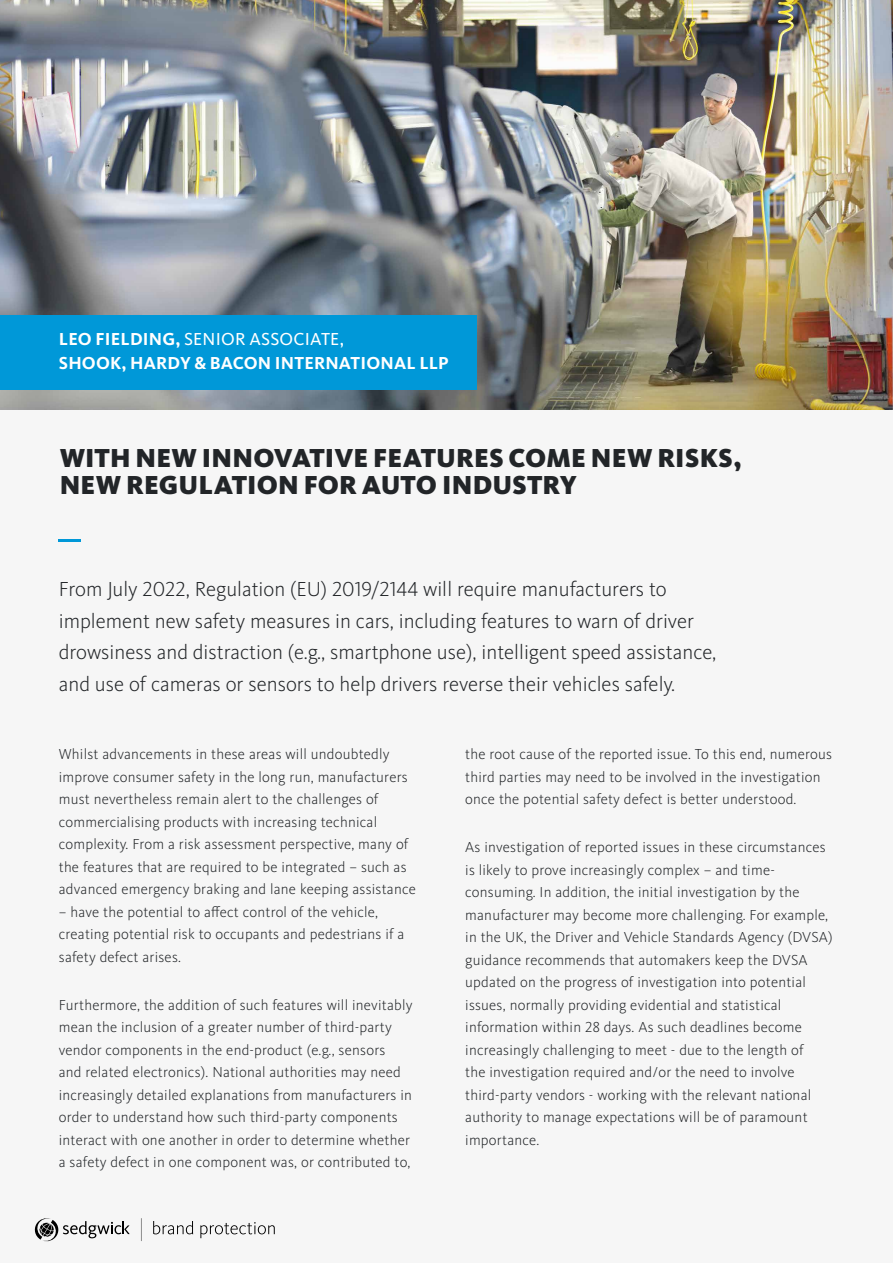
<style>
.page{position:relative;width:893px;height:1263px;background:#f6f6f6}
.page>*{position:absolute;margin:0;border:0;box-sizing:border-box;transform-origin:0 0}
.t1{font:900 27px/27px "Kievit OT";letter-spacing:.005em;color:#222528}
.t2{font:300 21px/31.5px "Kievit OT";color:#222528}
.t3{font:700 18px/24px "Kievit OT";letter-spacing:.01em;color:#fff}
.t4{font:300 15px/22.5px "Kievit OT";letter-spacing:.015em;color:#222528}
.s1{font-weight:400}
</style>
<div class="page">
<img style="left:0;top:0;width:893px;height:409px">
<div style="left:0;top:315px;width:476px;height:74px;background:#0098d8"></div>
<hr style="left:59px;top:539px;width:22px;height:3px;background:#0098d8">
<svg style="left:153px;top:1221px;width:40px;height:13px"></svg>
<svg style="left:200px;top:1222px;width:75px;height:16px"></svg>
<svg style="left:141px;top:1218px;width:1px;height:23px"></svg>
<svg style="left:34px;top:1218px;width:96px;height:24px"></svg>
<p class="t3" style="left:59px;top:327px;width:391px">LEO FIELDING, <span class="s1">SENIOR ASSOCIATE,<br></span>SHOOK, HARDY &amp; BACON INTERNATIONAL LLP</p>
<h1 class="t1" style="left:60px;top:445px;width:684px">WITH NEW INNOVATIVE FEATURES COME NEW RISKS,<br>NEW REGULATION FOR AUTO INDUSTRY</h1>
<p class="t2" style="left:59px;top:574px;width:659px">From July 2022, Regulation (EU) 2019/2144 will require manufacturers to implement new safety measures in cars, including features to warn of driver drowsiness and distraction (e.g., smartphone use), intelligent speed assistance, and use of cameras or sensors to help drivers reverse their vehicles safely.</p>
<p class="t4" style="left:59px;top:743px;width:359px">Whilst advancements in these areas will undoubtedly improve consumer safety in the long run, manufacturers must nevertheless remain alert to the challenges of commercialising products with increasing technical complexity. From a risk assessment perspective, many of the features that are required to be integrated – such as advanced emergency braking and lane keeping assistance</p>
<p class="t4" style="left:59px;top:901px;width:347px">– have the potential to affect control of the vehicle, creating potential risk to occupants and pedestrians if a safety defect arises.</p>
<p class="t4" style="left:59px;top:994px;width:355px">Furthermore, the addition of such features will inevitably mean the inclusion of a greater number of third-party vendor components in the end-product (e.g., sensors<br>and related electronics). National authorities may need increasingly detailed explanations from manufacturers in order to understand how such third-party components interact with one another in order to determine whether a safety defect in one component was, or contributed to,</p>
<p class="t4" style="left:465px;top:743px;width:368px">the root cause of the reported issue. To this end, numerous third parties may need to be involved in the investigation once the potential safety defect is better understood.</p>
<p class="t4" style="left:465px;top:836px;width:369px">As investigation of reported issues in these circumstances is likely to prove increasingly complex – and time&shy;consuming. In addition, the initial investigation by the manufacturer may become more challenging. For example, in the UK, the Driver and Vehicle Standards Agency (DVSA) guidance recommends that automakers keep the DVSA updated on the progress of investigation into potential issues, normally providing evidential and statistical information within 28 days. As such deadlines become increasingly challenging to meet - due to the length of<br>the investigation required and/or the need to involve third-party vendors - working with the relevant national authority to manage expectations will be of paramount importance.</p>
</div>
